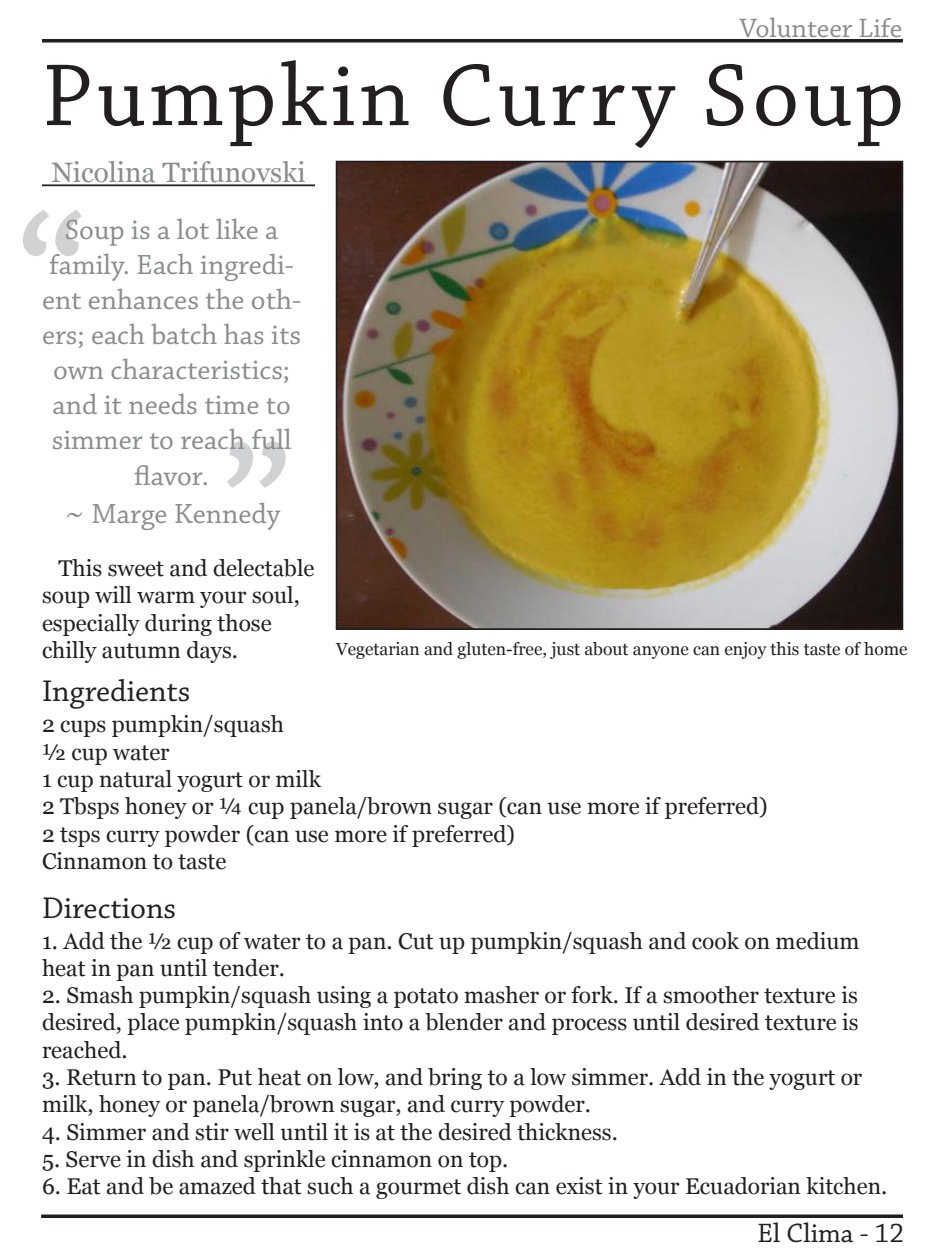
<style>
.page{position:relative;width:945px;height:1260px;background:#fff}
.page>*{position:absolute;margin:0;border:0;box-sizing:border-box;transform-origin:0 0}
.t1{font:203.17px "Chaparral Pro";color:#d1d2d4}
.t2{font:92.75px "Chaparral Pro";letter-spacing:.04em;color:#231f20}
.t3{font:31.5px "Chaparral Pro";color:#231f20}
.t4{font:29.22px/35px "Chaparral Pro";color:#8a8c8f;text-align:center}
.t5{font:28px "Georgia";color:#8a8c8f}
.t6{font:28px "Chaparral Pro";color:#8a8c8f}
.t7{font:28px "Chaparral Pro";color:#231f20}
.t8{font:22.75px/27.3px "Georgia";color:#231f20}
.t9{font:17.5px "Georgia";color:#231f20}
.s1{font-family:"Georgia";font-size:29.75px}
</style>
<div class="page">
<img style="left:339px;top:164px;width:561px;height:463px">
<div style="left:336px;top:161px;width:567px;height:469px;border:2px solid #231f20"></div>
<svg style="left:42px;top:39px;width:861px;height:4px;background:#3e3a3b"></svg>
<svg style="left:41px;top:1214px;width:862px;height:4px;background:#3e3a3b"></svg>
<hr style="left:42px;top:184px;width:273px;height:2px;background:#231f20">
<p class="t6" style="left:740px;top:13px;width:164px">Volunteer Life</p>
<p class="t2" style="left:42px;top:44px;width:864px">Pumpkin Curry Soup</p>
<p class="t5" style="left:51px;top:157px;width:256px">Nicolina Trifunovski</p>
<p class="t1" style="left:13px;top:178px;width:74px">“</p>
<p class="t4" style="left:42px;top:213px;width:261px">Soup is a lot like a family. Each ingredi&shy;ent enhances the oth&shy;ers; each batch has its own characteristics; and it needs time to simmer to reach full flavor.</p>
<p class="t4" style="left:65px;top:497px;width:217px"><span class="s1">~</span> Marge Kennedy</p>
<p class="t1" style="left:223px;top:406px;width:74px">”</p>
<p class="t8" style="left:42px;top:554px;width:274px;text-indent:16px">This sweet and delectable soup will warm your soul, especially during those chilly autumn days.</p>
<p class="t3" style="left:42px;top:673px;width:150px">Ingredients</p>
<p class="t9" style="left:336px;top:639px;width:573px">Vegetarian and gluten-free, just about anyone can enjoy this taste of home</p>
<p class="t8" style="left:42px;top:711px;width:244px">2 cups pumpkin/squash</p>
<p class="t8" style="left:42px;top:738px;width:129px">½ cup water</p>
<p class="t8" style="left:42px;top:765px;width:281px">1 cup natural yogurt or milk</p>
<p class="t8" style="left:42px;top:793px;width:727px">2 Tbsps honey or ¼ cup panela/brown sugar (can use more if preferred)</p>
<p class="t8" style="left:42px;top:820px;width:474px">2 tsps curry powder (can use more if preferred)</p>
<p class="t8" style="left:42px;top:847px;width:186px">Cinnamon to taste</p>
<p class="t3" style="left:42px;top:891px;width:136px">Directions</p>
<p class="t8" style="left:42px;top:927px;width:819px">1. Add the ½ cup of water to a pan. Cut up pumpkin/squash and cook on medium heat in pan until tender.</p>
<p class="t8" style="left:42px;top:982px;width:818px;text-align:justify">2. Smash pumpkin/squash using a potato masher or fork. If a smoother texture is desired, place pumpkin/squash into a blender and process until desired texture is reached.</p>
<p class="t8" style="left:42px;top:1064px;width:822px">3. Return to pan. Put heat on low, and bring to a low simmer. Add in the yogurt or milk, honey or panela/brown sugar, and curry powder.</p>
<p class="t8" style="left:42px;top:1118px;width:577px">4. Simmer and stir well until it is at the desired thickness.</p>
<p class="t8" style="left:42px;top:1145px;width:468px">5. Serve in dish and sprinkle cinnamon on top.</p>
<p class="t8" style="left:42px;top:1173px;width:847px">6. Eat and be amazed that such a gourmet dish can exist in your Ecuadorian kitchen.</p>
<p class="t7" style="left:757px;top:1218px;width:148px">El Clima - 12</p>
</div>
